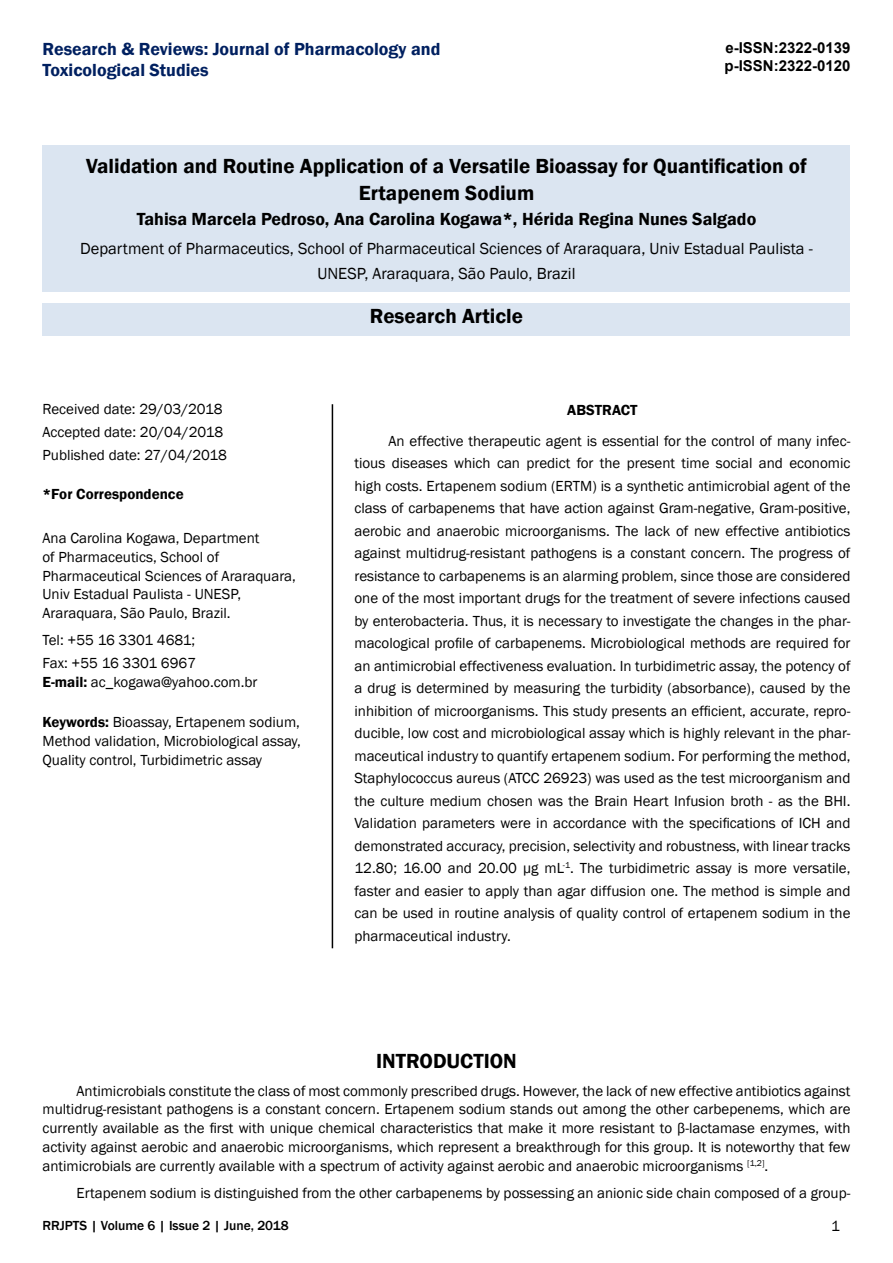
<style>
.page{position:relative;width:893px;height:1263px;background:#fff}
.page>*{position:absolute;margin:0;border:0;box-sizing:border-box;transform-origin:0 0}
.t1{font:600 21px/27px "Franklin Gothic";color:#000;text-align:center}
.t2{font:600 18px "Franklin Gothic";color:#000}
.t3{font:600 18px/21px "Franklin Gothic";color:#002060}
.t4{font:16.5px/24.8px "Franklin Gothic";color:#000;text-align:center}
.t5{font:15px/22.5px "Franklin Gothic";color:#000}
.t6{font:700 15px/18px "Arial";color:#000}
.t7{font:600 15px "Franklin Gothic";color:#000}
.t8{font:500 13.5px "Franklin Gothic";color:#000}
.s1{font-weight:600}
</style>
<div class="page">
<div style="left:43px;top:145px;width:807px;height:146px;background:#dbe5f1"></div>
<div style="left:43px;top:304px;width:807px;height:32px;background:#dbe5f1"></div>
<hr style="left:332px;top:404px;width:1px;height:544px;background:#000">
<p class="t3" style="left:43px;top:39px;width:399px">Research &amp; Reviews: Journal of Pharmacology and<br>Toxicological Studies</p>
<p class="t6" style="left:725px;top:40px;width:127px">e-ISSN:2322-0139 p-ISSN:2322-0120</p>
<h1 class="t1" style="left:86px;top:152px;width:722px">Validation and Routine Application of a Versatile Bioassay for Quantification of<br>Ertapenem Sodium</h1>
<p class="t2" style="left:137px;top:208px;width:621px">Tahisa Marcela Pedroso, Ana Carolina Kogawa*, Hérida Regina Nunes Salgado</p>
<p class="t4" style="left:80px;top:236px;width:734px">Department of Pharmaceutics, School of Pharmaceutical Sciences of Araraquara, Univ Estadual Paulista -<br>UNESP, Araraquara, São Paulo, Brazil</p>
<h1 class="t1" style="left:370px;top:302px;width:155px">Research Article</h1>
<p class="t5" style="left:43px;top:399px;width:186px">Received date: 29/03/2018<br>Accepted date: 20/04/2018<br>Published date: 27/04/2018</p>
<p class="t7" style="left:43px;top:484px;width:143px">*For Correspondence</p>
<p class="t5" style="left:43px;top:529px;width:255px;line-height:18.8px">Ana Carolina Kogawa, Department<br>of Pharmaceutics, School of Pharmaceutical Sciences of Araraquara, Univ Estadual Paulista - UNESP, Araraquara, São Paulo, Brazil.</p>
<p class="t5" style="left:43px;top:629px;width:155px;line-height:23px">Tel: +55 16 3301 4681;<br>Fax: +55 16 3301 6967</p>
<p class="t5" style="left:43px;top:671px;width:217px"><span class="s1">E-mail:</span> ac_kogawa@yahoo.com.br</p>
<p class="t5" style="left:43px;top:713px;width:260px;line-height:18.8px;text-align:justify"><span class="s1">Keywords:</span> Bioassay, Ertapenem sodium, Method validation, Microbiological assay, Quality control, Turbidimetric assay</p>
<p class="t7" style="left:567px;top:400px;width:72px">ABSTRACT</p>
<p class="t5" style="left:354px;top:430px;width:498px;text-align:justify;text-indent:34px">An effective therapeutic agent is essential for the control of many infec&shy;tious diseases which can predict for the present time social and economic high costs. Ertapenem sodium (ERTM) is a synthetic antimicrobial agent of the class of carbapenems that have action against Gram-negative, Gram-positive, aerobic and anaerobic microorganisms. The lack of new effective antibiotics against multidrug-resistant pathogens is a constant concern. The progress of resistance to carbapenems is an alarming problem, since those are considered one of the most important drugs for the treatment of severe infections caused by enterobacteria. Thus, it is necessary to investigate the changes in the phar&shy;macological profile of carbapenems. Microbiological methods are required for an antimicrobial effectiveness evaluation. In turbidimetric assay, the potency of a drug is determined by measuring the turbidity (absorbance), caused by the inhibition of microorganisms. This study presents an efficient, accurate, repro&shy;ducible, low cost and microbiological assay which is highly relevant in the phar&shy;maceutical industry to quantify ertapenem sodium. For performing the method, Staphylococcus aureus (ATCC 26923) was used as the test microorganism and the culture medium chosen was the Brain Heart Infusion broth - as the BHI.<br>Validation parameters were in accordance with the specifications of ICH and demonstrated accuracy, precision, selectivity and robustness, with linear tracks 12.80; 16.00 and 20.00 µg mL<sup>-1</sup>. The turbidimetric assay is more versatile, faster and easier to apply than agar diffusion one. The method is simple and can be used in routine analysis of quality control of ertapenem sodium in the pharmaceutical industry.</p>
<h1 class="t1" style="left:376px;top:1048px;width:142px">INTRODUCTION</h1>
<p class="t5" style="left:43px;top:1081px;width:809px;line-height:18.8px;text-align:justify;text-indent:34px">Antimicrobials constitute the class of most commonly prescribed drugs. However, the lack of new effective antibiotics against multidrug-resistant pathogens is a constant concern. Ertapenem sodium stands out among the other carbepenems, which are currently available as the first with unique chemical characteristics that make it more resistant to β-lactamase enzymes, with activity against aerobic and anaerobic microorganisms, which represent a breakthrough for this group. It is noteworthy that few antimicrobials are currently available with a spectrum of activity against aerobic and anaerobic microorganisms <sup>[1,2]</sup>.</p>
<p class="t5" style="left:77px;top:1182px;width:775px">Ertapenem sodium is distinguished from the other carbapenems by possessing an anionic side chain composed of a group-</p>
<p class="t8" style="left:43px;top:1217px;width:248px">RRJPTS | Volume 6 | Issue 2 | June, 2018</p>
<p class="t5" style="left:831px;top:1215px;width:10px">1</p>
</div>
